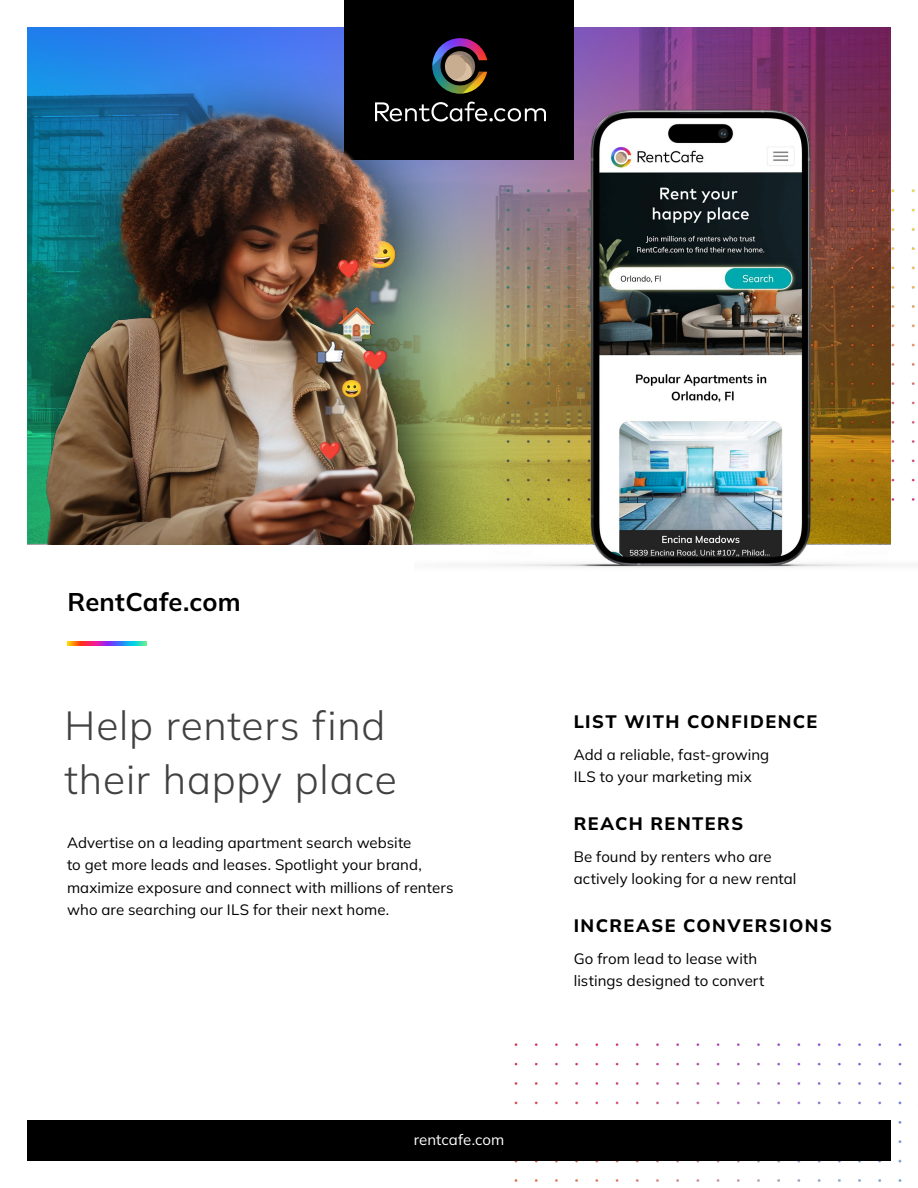
<style>
.page{position:relative;width:918px;height:1188px;background:#fff}
.page>*{position:absolute;margin:0;border:0;box-sizing:border-box;transform-origin:0 0}
.t1{font:300 40.5px/54.2px "Mulish";letter-spacing:.02em;color:#414042}
.t2{font:700 25.5px "Mulish";letter-spacing:.005em;color:#000}
.t3{font:800 18px "Mulish";letter-spacing:.08em;color:#000}
.t4{font:15px/22.5px "Mulish";letter-spacing:.005em;color:#000}
.t5{font:15px "Mulish";letter-spacing:.005em;color:#fff}
</style>
<div class="page">
<img style="left:504px;top:1043px;width:398px;height:139px">
<div style="left:27px;top:1121px;width:864px;height:40px;background:#000"></div>
<svg style="left:68px;top:641px;width:79px;height:5px"></svg>
<svg style="left:27px;top:27px;width:317px;height:517px;background:#237eba"></svg>
<img style="left:466px;top:27px;width:449px;height:541px">
<div style="left:344px;top:0;width:230px;height:160px;background:#000"></div>
<div style="left:51px;top:62px;width:438px;height:483px;background:#000;opacity:.83"></div>
<img style="left:46px;top:99px;width:390px;height:446px">
<svg style="left:375px;top:102px;width:171px;height:19px"></svg>
<img style="left:432px;top:38px;width:55px;height:56px">
<h2 class="t2" style="left:68px;top:584px;width:175px">RentCafe.com</h2>
<h1 class="t1" style="left:64px;top:698px;width:334px">Help renters find their happy place</h1>
<p class="t3" style="left:574px;top:710px;width:245px">LIST WITH CONFIDENCE</p>
<p class="t4" style="left:574px;top:743px;width:197px">Add a reliable, fast-growing<br>ILS to your marketing mix</p>
<p class="t3" style="left:574px;top:812px;width:171px">REACH RENTERS</p>
<p class="t4" style="left:574px;top:845px;width:224px">Be found by renters who are actively looking for a new rental</p>
<p class="t3" style="left:574px;top:914px;width:260px">INCREASE CONVERSIONS</p>
<p class="t4" style="left:574px;top:947px;width:192px">Go from lead to lease with listings designed to convert</p>
<p class="t4" style="left:67px;top:831px;width:388px">Advertise on a leading apartment search website<br>to get more leads and leases. Spotlight your brand, maximize exposure and connect with millions of renters who are searching our ILS for their next home.</p>
<p class="t5" style="left:414px;top:1129px;width:92px">rentcafe.com</p>
</div>
